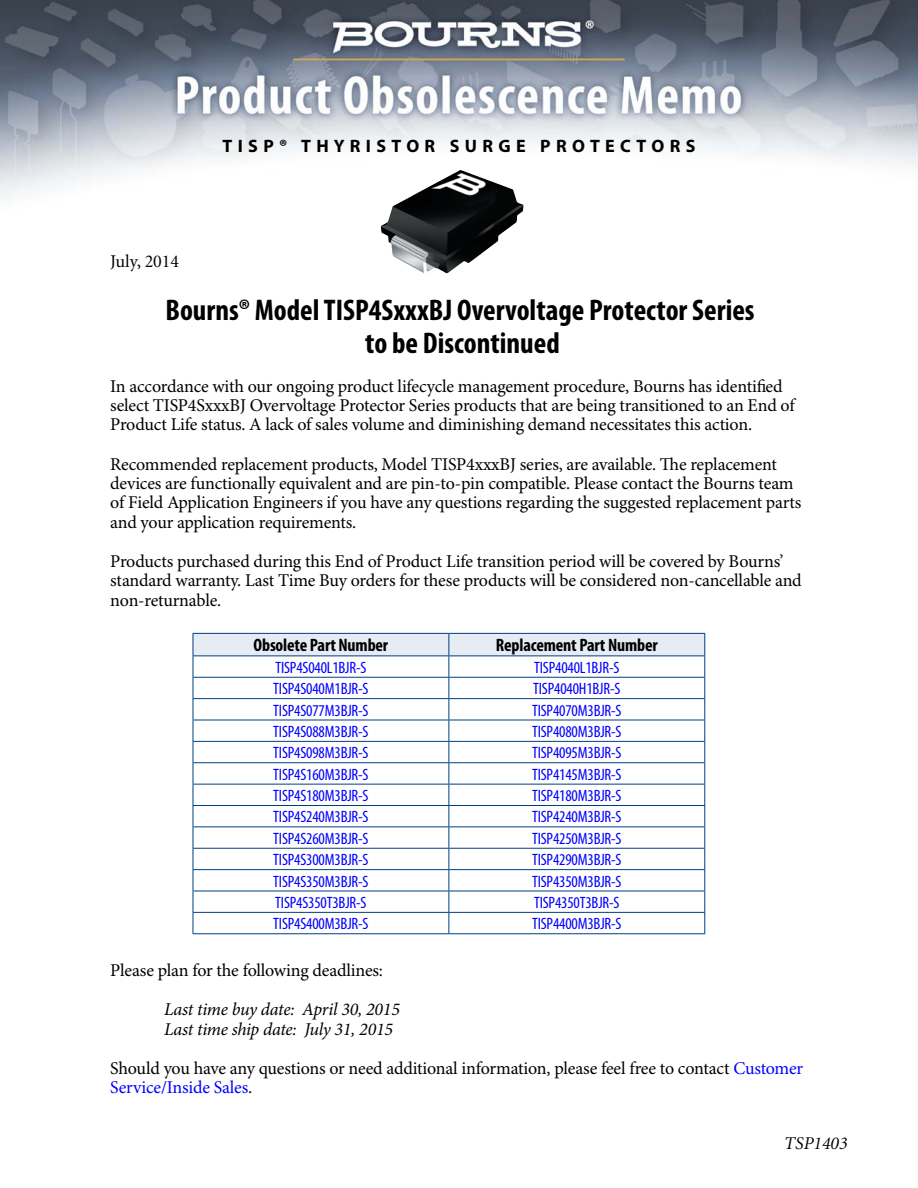
<style>
.page{position:relative;width:918px;height:1188px;background:#fff}
.page>*{position:absolute;margin:0;border:0;box-sizing:border-box;transform-origin:0 0}
.t1{font:700 condensed 30px/33px "Myriad Pro";color:#000;text-align:center}
.t2{font:18px/19.5px "Minion Pro";letter-spacing:-.01em;color:#000}
.t3{font:italic 18px/19.5px "Minion Pro";letter-spacing:-.02em;color:#000}
.t4{font:700 condensed 18px "Myriad Pro";letter-spacing:-.01em;color:#000}
.t5{font:700 18px "Myriad Pro";letter-spacing:.3em;color:#000}
.t6{font:18px "Minion";color:#000}
.t7{font:italic 18px "Minion";color:#000}
.t8{font:condensed 16.5px "Myriad Pro";letter-spacing:-.01em;color:#00f}
.s1{color:#00f}
</style>
<div class="page">
<img style="left:0;top:0;width:918px;height:199px">
<svg style="left:193px;top:633px;width:512px;height:300px"></svg>
<hr style="left:193px;top:933px;width:512px;height:1px;background:#003f80">
<img style="left:381px;top:170px;width:143px;height:104px">
<p class="t5" style="left:223px;top:135px;width:474px">TISP® THYRISTOR SURGE PROTECTORS</p>
<p class="t6" style="left:110px;top:254px;width:70px">July, 2014</p>
<h1 class="t1" style="left:166px;top:296px;width:591px">Bourns® Model TISP4SxxxBJ Overvoltage Protector Series to be Discontinued</h1>
<p class="t2" style="left:110px;top:378px;width:686px">In accordance with our ongoing product lifecycle management procedure, Bourns has identified select TISP4SxxxBJ Overvoltage Protector Series products that are being transitioned to an End of<br>Product Life status. A lack of sales volume and diminishing demand necessitates this action.</p>
<p class="t2" style="left:110px;top:456px;width:693px">Recommended replacement products, Model TISP4xxxBJ series, are available. The replacement devices are functionally equivalent and are pin-to-pin compatible. Please contact the Bourns team of Field Application Engineers if you have any questions regarding the suggested replacement parts and your application requirements.</p>
<p class="t2" style="left:110px;top:553px;width:693px">Products purchased during this End of Product Life transition period will be covered by Bourns’ standard warranty. Last Time Buy orders for these products will be considered non-cancellable and non-returnable.</p>
<p class="t4" style="left:254px;top:639px;width:136px">Obsolete Part Number</p>
<p class="t4" style="left:496px;top:639px;width:163px">Replacement Part Number</p>
<p class="t8" style="left:275px;top:657px;width:93px">TISP4S040L1BJR-S</p>
<p class="t8" style="left:534px;top:657px;width:87px">TISP4040L1BJR-S</p>
<p class="t8" style="left:273px;top:679px;width:97px">TISP4S040M1BJR-S</p>
<p class="t8" style="left:533px;top:679px;width:89px">TISP4040H1BJR-S</p>
<p class="t8" style="left:273px;top:700px;width:97px">TISP4S077M3BJR-S</p>
<p class="t8" style="left:532px;top:700px;width:91px">TISP4070M3BJR-S</p>
<p class="t8" style="left:273px;top:722px;width:97px">TISP4S088M3BJR-S</p>
<p class="t8" style="left:532px;top:722px;width:91px">TISP4080M3BJR-S</p>
<p class="t8" style="left:273px;top:743px;width:97px">TISP4S098M3BJR-S</p>
<p class="t8" style="left:532px;top:743px;width:91px">TISP4095M3BJR-S</p>
<p class="t8" style="left:273px;top:764px;width:97px">TISP4S160M3BJR-S</p>
<p class="t8" style="left:532px;top:764px;width:91px">TISP4145M3BJR-S</p>
<p class="t8" style="left:273px;top:786px;width:97px">TISP4S180M3BJR-S</p>
<p class="t8" style="left:532px;top:786px;width:91px">TISP4180M3BJR-S</p>
<p class="t8" style="left:273px;top:807px;width:97px">TISP4S240M3BJR-S</p>
<p class="t8" style="left:532px;top:807px;width:91px">TISP4240M3BJR-S</p>
<p class="t8" style="left:273px;top:828px;width:97px">TISP4S260M3BJR-S</p>
<p class="t8" style="left:532px;top:828px;width:91px">TISP4250M3BJR-S</p>
<p class="t8" style="left:273px;top:850px;width:97px">TISP4S300M3BJR-S</p>
<p class="t8" style="left:532px;top:850px;width:91px">TISP4290M3BJR-S</p>
<p class="t8" style="left:273px;top:871px;width:97px">TISP4S350M3BJR-S</p>
<p class="t8" style="left:532px;top:871px;width:91px">TISP4350M3BJR-S</p>
<p class="t8" style="left:275px;top:893px;width:93px">TISP4S350T3BJR-S</p>
<p class="t8" style="left:534px;top:893px;width:87px">TISP4350T3BJR-S</p>
<p class="t8" style="left:273px;top:914px;width:97px">TISP4S400M3BJR-S</p>
<p class="t8" style="left:532px;top:914px;width:91px">TISP4400M3BJR-S</p>
<p class="t2" style="left:110px;top:963px;width:274px">Please plan for the following deadlines:</p>
<p class="t3" style="left:164px;top:999px;width:237px">Last time buy date: April 30, 2015<br>Last time ship date: July 31, 2015</p>
<p class="t2" style="left:110px;top:1060px;width:695px">Should you have any questions or need additional information, please feel free to contact <span class="s1">Customer<br>Service/Inside Sales</span>.</p>
<p class="t7" style="left:784px;top:1136px;width:65px">TSP1403</p>
</div>
